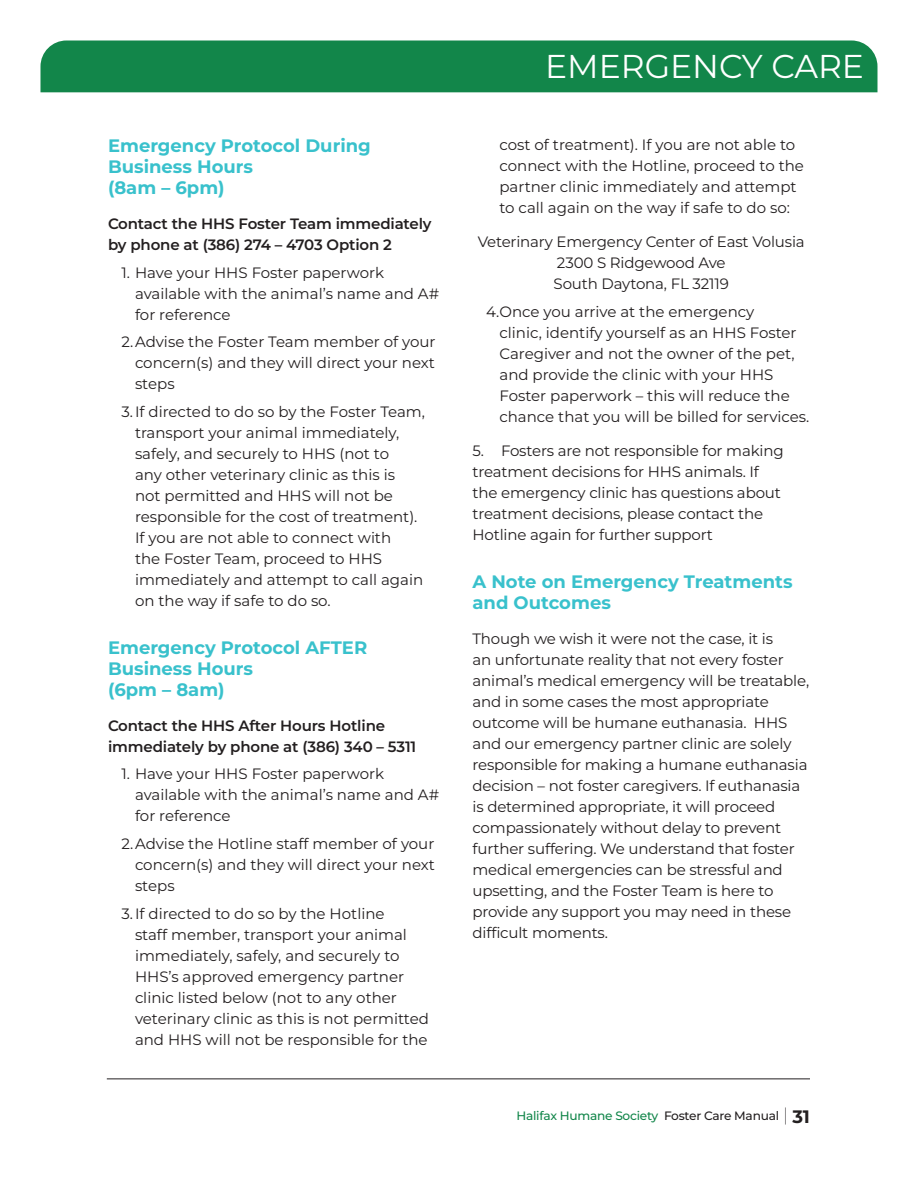
<style>
.page{position:relative;width:918px;height:1188px;background:#fff}
.page>*{position:absolute;margin:0;border:0;box-sizing:border-box;transform-origin:0 0}
.t1{font:33px "Montserrat";color:#fff}
.t2{font:700 18px/21px "Montserrat";color:#39c1cc}
.t3{font:15px/21px "Montserrat";letter-spacing:-.01em;color:#231f20}
.t4{font:600 15px/21px "Montserrat";letter-spacing:-.01em;color:#231f20}
.t5{font:500 12.15px "Montserrat";letter-spacing:-.02em;color:#12864a}
.s1{color:#231f20}
.s2{font-size:18.15px;color:#231f20}
.s3{font-weight:700;font-size:18px;color:#231f20}
</style>
<div class="page">
<hr style="left:107px;top:1078px;width:703px;height:1px;background:#231f20">
<div style="left:40px;top:40px;width:838px;height:52px;background:#12864a"></div>
<p class="t2" style="left:108px;top:137px;width:264px">Emergency Protocol During<br>Business Hours<br>(8am – 6pm)</p>
<p class="t4" style="left:108px;top:214px;width:325px">Contact the HHS Foster Team immediately by phone at (386) 274 – 4703 Option 2</p>
<p class="t3" style="left:135px;top:263px;width:306px;text-indent:-14px">1. Have your HHS Foster paperwork available with the animal’s name and A# for reference</p>
<p class="t3" style="left:135px;top:333px;width:302px;text-align:justify;text-indent:-14px">2.Advise the Foster Team member of your concern(s) and they will direct your next steps</p>
<p class="t3" style="left:135px;top:402px;width:291px;text-indent:-14px">3.If directed to do so by the Foster Team, transport your animal immediately, safely, and securely to HHS (not to<br>any other veterinary clinic as this is<br>not permitted and HHS will not be responsible for the cost of treatment).<br>If you are not able to connect with<br>the Foster Team, proceed to HHS immediately and attempt to call again on the way if safe to do so.</p>
<p class="t2" style="left:108px;top:638px;width:261px">Emergency Protocol AFTER<br>Business Hours<br>(6pm – 8am)</p>
<p class="t4" style="left:108px;top:716px;width:310px">Contact the HHS After Hours Hotline immediately by phone at (386) 340 – 5311</p>
<p class="t3" style="left:135px;top:765px;width:306px;text-indent:-14px">1. Have your HHS Foster paperwork available with the animal’s name and A# for reference</p>
<p class="t3" style="left:135px;top:834px;width:301px;text-align:justify;text-indent:-14px">2.Advise the Hotline staff member of your concern(s) and they will direct your next steps</p>
<p class="t3" style="left:135px;top:904px;width:295px;text-indent:-14px">3.If directed to do so by the Hotline<br>staff member, transport your animal immediately, safely, and securely to HHS’s approved emergency partner clinic listed below (not to any other veterinary clinic as this is not permitted and HHS will not be responsible for the</p>
<h1 class="t1" style="left:545px;top:44px;width:320px">EMERGENCY CARE</h1>
<p class="t3" style="left:500px;top:135px;width:306px">cost of treatment). If you are not able to connect with the Hotline, proceed to the partner clinic immediately and attempt to call again on the way if safe to do so:</p>
<p class="t3" style="left:478px;top:232px;width:329px;text-align:center">Veterinary Emergency Center of East Volusia<br>2300 S Ridgewood Ave<br>South Daytona, FL 32119</p>
<p class="t3" style="left:500px;top:302px;width:311px;text-indent:-14px">4.Once you arrive at the emergency<br>clinic, identify yourself as an HHS Foster Caregiver and not the owner of the pet, and provide the clinic with your HHS Foster paperwork – this will reduce the chance that you will be billed for services.</p>
<p class="t3" style="left:472px;top:442px;width:313px">5. Fosters are not responsible for making treatment decisions for HHS animals. If the emergency clinic has questions about treatment decisions, please contact the Hotline again for further support</p>
<p class="t2" style="left:472px;top:572px;width:322px">A Note on Emergency Treatments and Outcomes</p>
<p class="t3" style="left:472px;top:629px;width:338px">Though we wish it were not the case, it is<br>an unfortunate reality that not every foster animal’s medical emergency will be treatable, and in some cases the most appropriate outcome will be humane euthanasia. HHS and our emergency partner clinic are solely responsible for making a humane euthanasia decision – not foster caregivers. If euthanasia is determined appropriate, it will proceed compassionately without delay to prevent further suffering. We understand that foster medical emergencies can be stressful and upsetting, and the Foster Team is here to provide any support you may need in these difficult moments.</p>
<p class="t5" style="left:517px;top:1107px;width:295px">Halifax Humane Society <span class="s1">Foster Care Manual</span> <span class="s2">|</span> <span class="s3">31</span></p>
</div>
